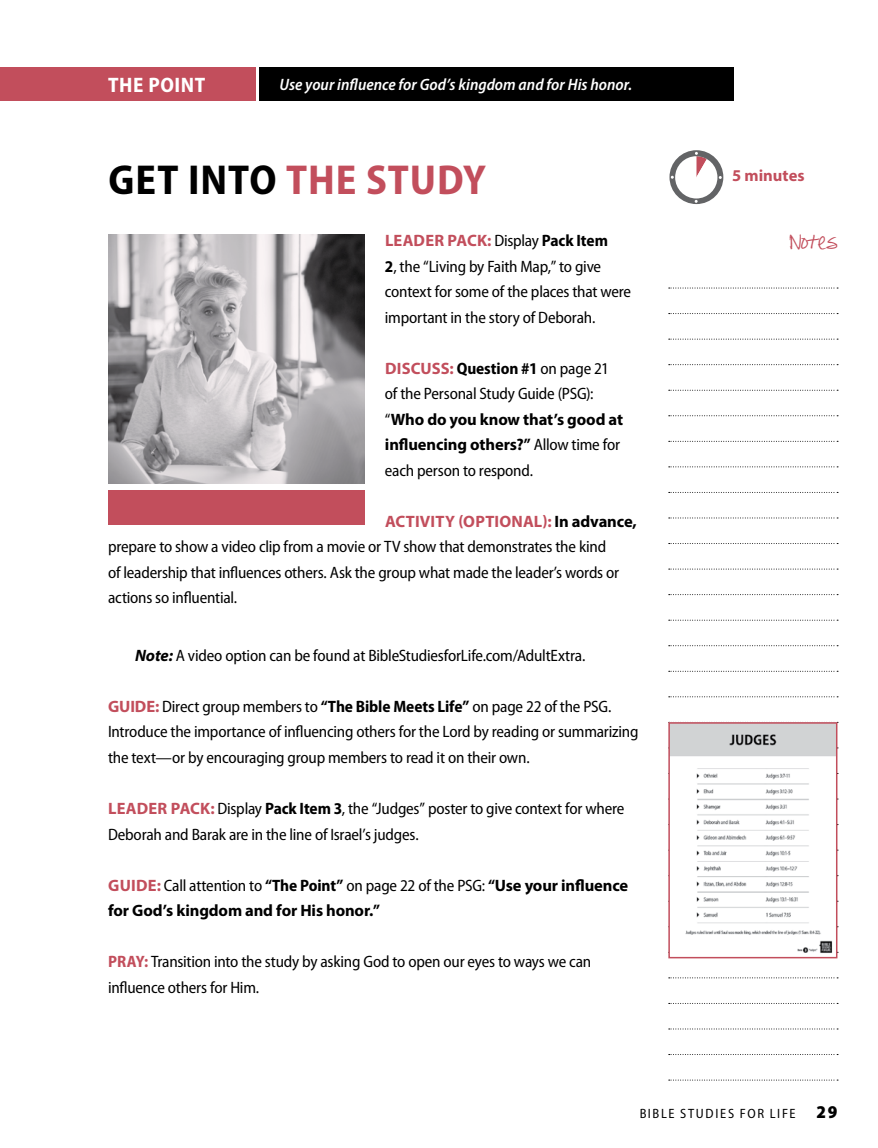
<style>
.page{position:relative;width:878px;height:1148px;background:#fff}
.page>*{position:absolute;margin:0;border:0;box-sizing:border-box;transform-origin:0 0}
.t1{font:700 semi-condensed 42px "Myriad Pro";letter-spacing:.02em;color:#c24e5c}
.t2{font:700 semi-condensed 21px "Myriad Pro";letter-spacing:.025em;color:#fff}
.t3{font:semi-condensed 16.5px/25.5px "Myriad Pro";letter-spacing:-.015em;color:#000}
.t4{font:700 16.5px/25.5px "Myriad Pro";letter-spacing:-.01em;color:#000}
.t5{font:italic 600 semi-condensed 16.5px "Myriad Pro";color:#fff}
.t6{font:700 16.5px "Myriad Pro";color:#c24e5c}
.t7{font:15px "Pea Alesa";color:#c24e5c}
.t8{font:semi-condensed 13.5px "Myriad Pro";letter-spacing:.125em;color:#000}
.s1{color:#000}
.s2{font-weight:700;font-stretch:normal;color:#c24e5c}
.s3{font-weight:700}
.s4{font-weight:700;font-stretch:normal}
.s5{font-weight:700;font-style:italic;font-stretch:normal}
.s6{color:#c24e5c}
.s7{font-weight:400;font-stretch:semi-condensed}
.s8{font-stretch:semi-condensed}
.s9{font-weight:700;color:#c24e5c}
.s10{font-weight:900;font-size:18px}
</style>
<div class="page">
<div style="left:0;top:68px;width:256px;height:33px;background:#c24e5c"></div>
<svg style="left:668px;top:288px;width:170px;height:1px"></svg>
<svg style="left:668px;top:313px;width:170px;height:1px"></svg>
<svg style="left:668px;top:339px;width:170px;height:1px"></svg>
<svg style="left:668px;top:364px;width:170px;height:1px"></svg>
<svg style="left:668px;top:390px;width:170px;height:1px"></svg>
<svg style="left:668px;top:415px;width:170px;height:1px"></svg>
<svg style="left:668px;top:441px;width:170px;height:1px"></svg>
<svg style="left:668px;top:466px;width:170px;height:1px"></svg>
<svg style="left:668px;top:492px;width:170px;height:1px"></svg>
<svg style="left:668px;top:517px;width:170px;height:1px"></svg>
<svg style="left:668px;top:543px;width:170px;height:1px"></svg>
<svg style="left:668px;top:568px;width:170px;height:1px"></svg>
<svg style="left:668px;top:594px;width:170px;height:1px"></svg>
<svg style="left:668px;top:620px;width:170px;height:1px"></svg>
<svg style="left:668px;top:645px;width:170px;height:1px"></svg>
<svg style="left:668px;top:671px;width:170px;height:1px"></svg>
<svg style="left:668px;top:696px;width:170px;height:1px"></svg>
<svg style="left:668px;top:977px;width:170px;height:1px"></svg>
<svg style="left:668px;top:1003px;width:170px;height:1px"></svg>
<svg style="left:668px;top:1028px;width:170px;height:1px"></svg>
<svg style="left:668px;top:1054px;width:170px;height:1px"></svg>
<svg style="left:668px;top:1079px;width:170px;height:1px"></svg>
<div style="left:259px;top:68px;width:474px;height:33px;background:#000"></div>
<img style="left:671px;top:725px;width:163px;height:228px">
<div style="left:668px;top:722px;width:169px;height:236px;border:2px solid #c24e5c"></div>
<svg style="left:669px;top:150px;width:54px;height:54px"></svg>
<img style="left:108px;top:234px;width:256px;height:250px">
<div style="left:108px;top:490px;width:256px;height:34px;background:#c24e5c"></div>
<p class="t2" style="left:108px;top:73px;width:98px">THE POINT</p>
<p class="t5" style="left:279px;top:76px;width:354px">Use your influence for God’s kingdom and for His honor.</p>
<h1 class="t1" style="left:108px;top:156px;width:379px"><span class="s1">GET INTO</span> THE STUDY</h1>
<p class="t3" style="left:385px;top:228px;width:248px"><span class="s2">LEADER PACK:</span> Display <span class="s3">Pack Item<br>2</span>, the “Living by Faith Map,” to give context for some of the places that were important in the story of Deborah.</p>
<p class="t3" style="left:385px;top:356px;width:239px"><span class="s2">DISCUSS:</span> <span class="s3">Question #1</span> on page 21 of the Personal Study Guide (PSG): “<span class="s4">Who do you know that’s good at influencing others?</span><span class="s3">”</span> Allow time for each person to respond.</p>
<p class="t3" style="left:108px;top:509px;width:530px;text-indent:277px"><span class="s2">ACTIVITY (OPTIONAL):</span> <span class="s4">In advance, </span>prepare to show a video clip from a movie or TV show that demonstrates the kind<br>of leadership that influences others. Ask the group what made the leader’s words or actions so influential.</p>
<p class="t3" style="left:135px;top:643px;width:452px"><span class="s5">Note:</span> A video option can be found at BibleStudiesforLife.com/AdultExtra.</p>
<p class="t3" style="left:108px;top:694px;width:532px"><span class="s2">GUIDE:</span> Direct group members to <span class="s3">“The Bible Meets Life”</span> on page 22 of the PSG.<br>Introduce the importance of influencing others for the Lord by reading or summarizing the text—or by encouraging group members to read it on their own.</p>
<p class="t3" style="left:108px;top:796px;width:518px"><span class="s2">LEADER PACK:</span> Display <span class="s3">Pack Item 3</span>, the “Judges” poster to give context for where<br>Deborah and Barak are in the line of Israel’s judges.</p>
<p class="t4" style="left:108px;top:871px;width:521px"><span class="s6">GUIDE:</span> <span class="s7">Call attention to</span> <span class="s8">“The Point”</span> <span class="s7">on page 22 of the PSG:</span> <span class="s8">“</span>Use your influence for God’s kingdom and for His honor.<span class="s8">”</span></p>
<p class="t3" style="left:108px;top:949px;width:485px"><span class="s9">PRAY:</span> Transition into the study by asking God to open our eyes to ways we can influence others for Him.</p>
<p class="t6" style="left:732px;top:165px;width:74px">5 minutes</p>
<p class="t7" style="left:790px;top:239px;width:49px">Notes</p>
<p class="t8" style="left:639px;top:1106px;width:200px">BIBLE STUDIES FOR LIFE <span class="s10">29</span></p>
</div>
